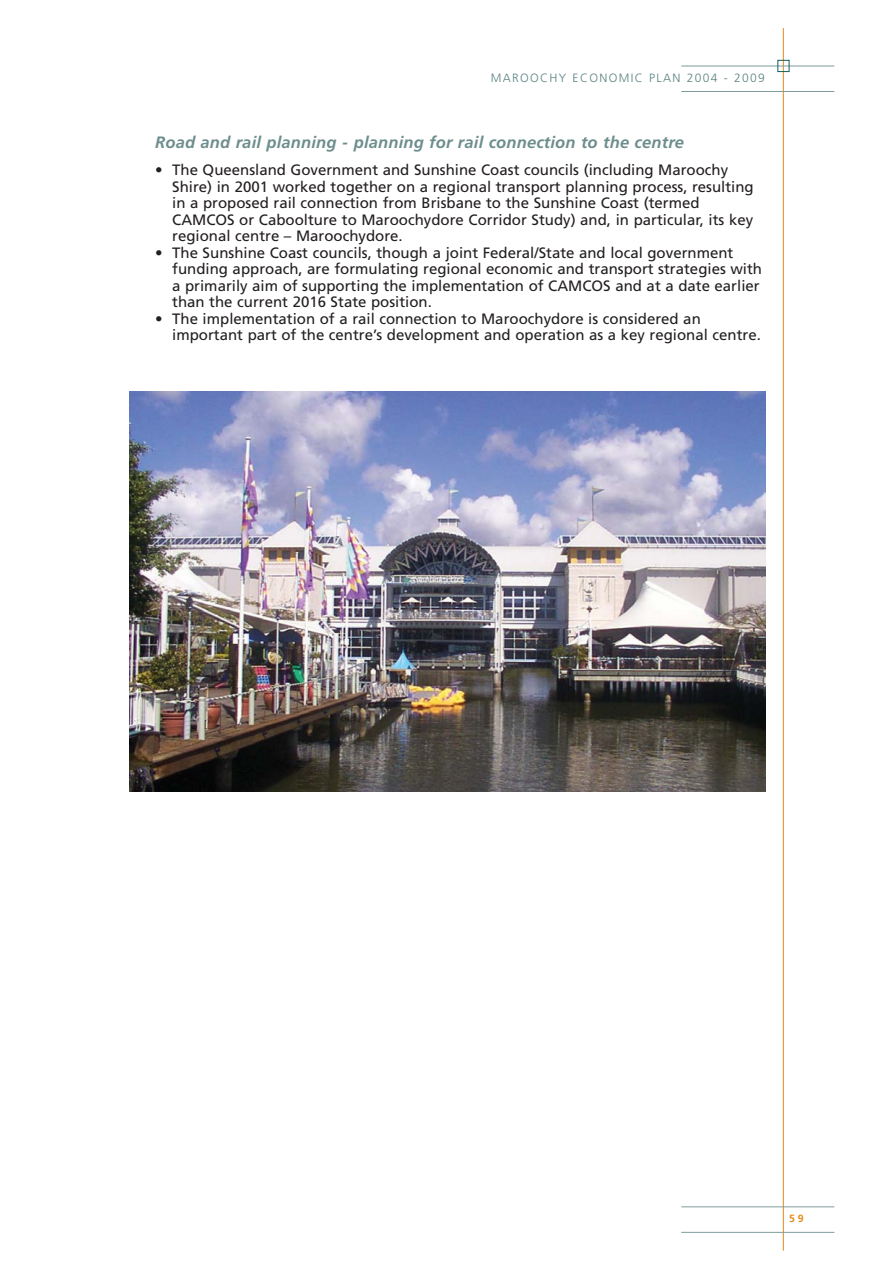
<style>
.page{position:relative;width:893px;height:1263px;background:#fff}
.page>*{position:absolute;margin:0;border:0;box-sizing:border-box;transform-origin:0 0}
.t1{font:italic 700 16.5px "Frutiger";letter-spacing:.01em;color:#6d8e8d}
.t2{font:15px/16.5px "Frutiger";color:#231f20}
.t3{font:300 12px "Frutiger";letter-spacing:.11em;color:#5a8180}
.t4{font:700 10.5px "Frutiger";color:#e38c1a}
</style>
<div class="page">
<hr style="left:783px;top:28px;width:1px;height:1223px;background:#e38c1a">
<hr style="left:681px;top:66px;width:153px;height:1px;background:#819c9c">
<hr style="left:681px;top:91px;width:153px;height:1px;background:#819c9c">
<hr style="left:681px;top:1206px;width:153px;height:1px;background:#819c9c">
<hr style="left:681px;top:1232px;width:153px;height:1px;background:#819c9c">
<div style="left:777px;top:60px;width:12px;height:12px;border:1px solid #12605d"></div>
<img style="left:130px;top:391px;width:635px;height:401px">
<p class="t3" style="left:491px;top:73px;width:275px">MAROOCHY ECONOMIC PLAN 2004 - 2009</p>
<p class="t1" style="left:155px;top:136px;width:530px">Road and rail planning - planning for rail connection to the centre</p>
<p class="t2" style="left:172px;top:163px;width:583px;text-indent:-17px">• The Queensland Government and Sunshine Coast councils (including Maroochy Shire) in 2001 worked together on a regional transport planning process, resulting in a proposed rail connection from Brisbane to the Sunshine Coast (termed CAMCOS or Caboolture to Maroochydore Corridor Study) and, in particular, its key regional centre – Maroochydore.</p>
<p class="t2" style="left:172px;top:246px;width:591px;text-indent:-17px">• The Sunshine Coast councils, though a joint Federal/State and local government funding approach, are formulating regional economic and transport strategies with a primarily aim of supporting the implementation of CAMCOS and at a date earlier than the current 2016 State position.</p>
<p class="t2" style="left:172px;top:312px;width:590px;text-indent:-17px">• The implementation of a rail connection to Maroochydore is considered an important part of the centre’s development and operation as a key regional centre.</p>
<p class="t4" style="left:789px;top:1214px;width:16px">5 9</p>
</div>
